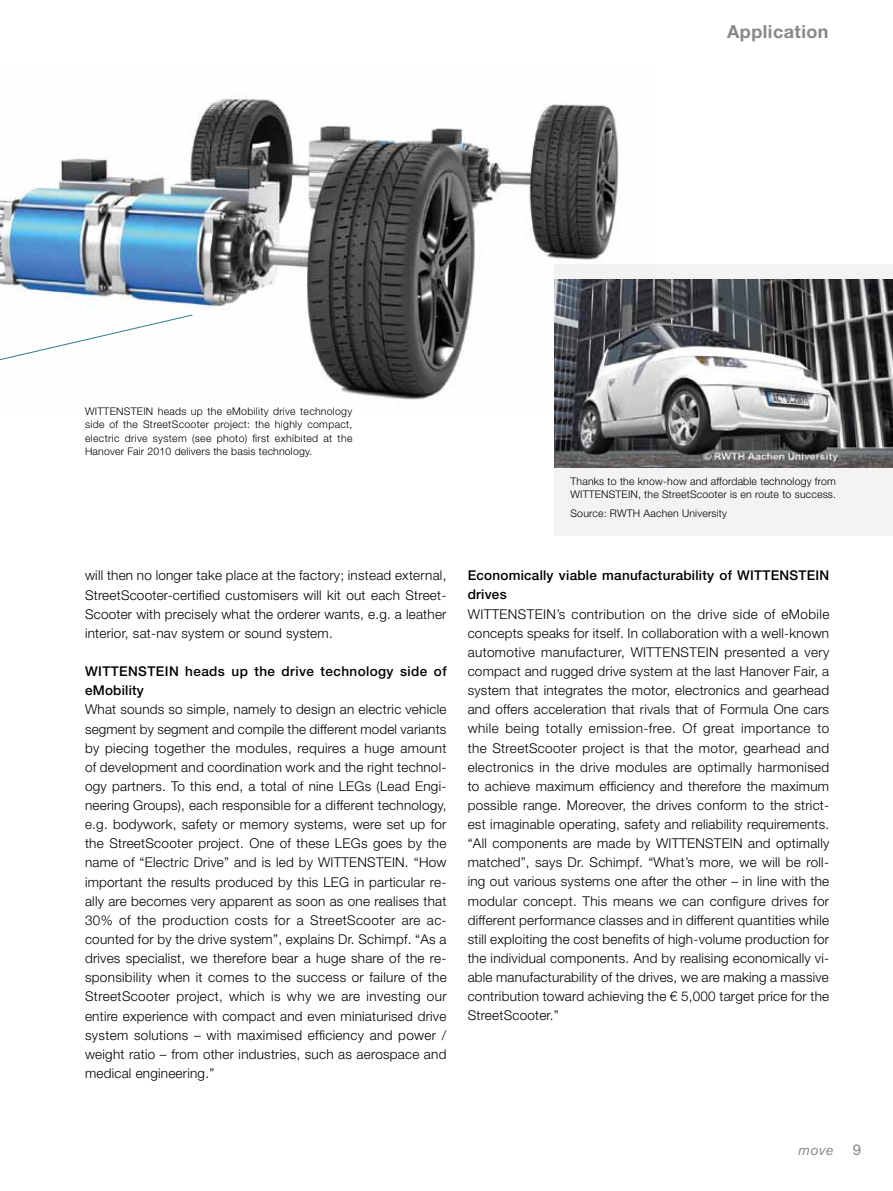
<style>
.page{position:relative;width:893px;height:1191px;background:#fff}
.page>*{position:absolute;margin:0;border:0;box-sizing:border-box;transform-origin:0 0}
.t1{font:700 18px "Helvetica Neue LT";letter-spacing:.025em;color:#878786}
.t2{font:italic 15px "Akzidenz Grotesk BQ";color:#878786}
.t3{font:15px "Helvetica Neue LT";color:#878786}
.t4{font:300 13.5px/19.2px "Helvetica Neue LT";letter-spacing:.02em;color:#000;text-align:justify}
.t5{font:500 13.5px/19.2px "Helvetica Neue LT";letter-spacing:.02em;color:#000}
.t6{font:300 10.5px/13.5px "Helvetica Neue LT";letter-spacing:.02em;color:#000;text-align:justify}
</style>
<div class="page">
<img style="left:0;top:95px;width:619px;height:305px">
<div style="left:554px;top:264px;width:339px;height:272px;background:#f3f3f3"></div>
<svg style="left:0;top:314px;width:193px;height:86px"></svg>
<img style="left:554px;top:279px;width:339px;height:188px">
<h1 class="t1" style="left:727px;top:21px;width:103px">Application</h1>
<p class="t6" style="left:85px;top:404px;width:269px">WITTENSTEIN heads up the eMobility drive technology side of the StreetScooter project: the highly compact, electric drive system (see photo) first exhibited at the Hanover Fair 2010 delivers the basis technology.</p>
<p class="t4" style="left:85px;top:566px;width:363px">will then no longer take place at the factory; instead external, StreetScooter-certified customisers will kit out each Street-Scooter with precisely what the orderer wants, e.g. a leather interior, sat-nav system or sound system.</p>
<p class="t5" style="left:85px;top:661px;width:363px">WITTENSTEIN heads up the drive technology side of eMobility</p>
<p class="t4" style="left:85px;top:699px;width:363px">What sounds so simple, namely to design an electric vehicle segment by segment and compile the different model variants by piecing together the modules, requires a huge amount of development and coordination work and the right technol&shy;ogy partners. To this end, a total of nine LEGs (Lead Engi&shy;neering Groups), each responsible for a different technology, e.g. bodywork, safety or memory systems, were set up for the StreetScooter project. One of these LEGs goes by the name of “Electric Drive” and is led by WITTENSTEIN. “How important the results produced by this LEG in particular re&shy;ally are becomes very apparent as soon as one realises that 30% of the production costs for a StreetScooter are ac&shy;counted for by the drive system”, explains Dr. Schimpf. “As a drives specialist, we therefore bear a huge share of the re&shy;sponsibility when it comes to the success or failure of the StreetScooter project, which is why we are investing our entire experience with compact and even miniaturised drive system solutions – with maximised efficiency and power / weight ratio – from other industries, such as aerospace and medical engineering.”</p>
<p class="t6" style="left:570px;top:474px;width:267px">Thanks to the know-how and affordable technology from<br>WITTENSTEIN, the StreetScooter is en route to success.</p>
<p class="t6" style="left:570px;top:506px;width:158px">Source: RWTH Aachen University</p>
<p class="t5" style="left:468px;top:566px;width:363px">Economically viable manufacturability of WITTENSTEIN drives</p>
<p class="t4" style="left:468px;top:604px;width:363px">WITTENSTEIN’s contribution on the drive side of eMobile concepts speaks for itself. In collaboration with a well-known automotive manufacturer, WITTENSTEIN presented a very compact and rugged drive system at the last Hanover Fair, a system that integrates the motor, electronics and gearhead and offers acceleration that rivals that of Formula One cars while being totally emission-free. Of great importance to the StreetScooter project is that the motor, gearhead and electronics in the drive modules are optimally harmonised to achieve maximum efficiency and therefore the maximum possible range. Moreover, the drives conform to the strict&shy;est imaginable operating, safety and reliability requirements. “All components are made by WITTENSTEIN and optimally matched”, says Dr. Schimpf. “What’s more, we will be roll&shy;ing out various systems one after the other – in line with the modular concept. This means we can configure drives for different performance classes and in different quantities while still exploiting the cost benefits of high-volume production for the individual components. And by realising economically vi&shy;able manufacturability of the drives, we are making a massive contribution toward achieving the € 5,000 target price for the StreetScooter.”</p>
<p class="t2" style="left:798px;top:1140px;width:37px">move</p>
<p class="t3" style="left:853px;top:1140px;width:10px">9</p>
</div>
